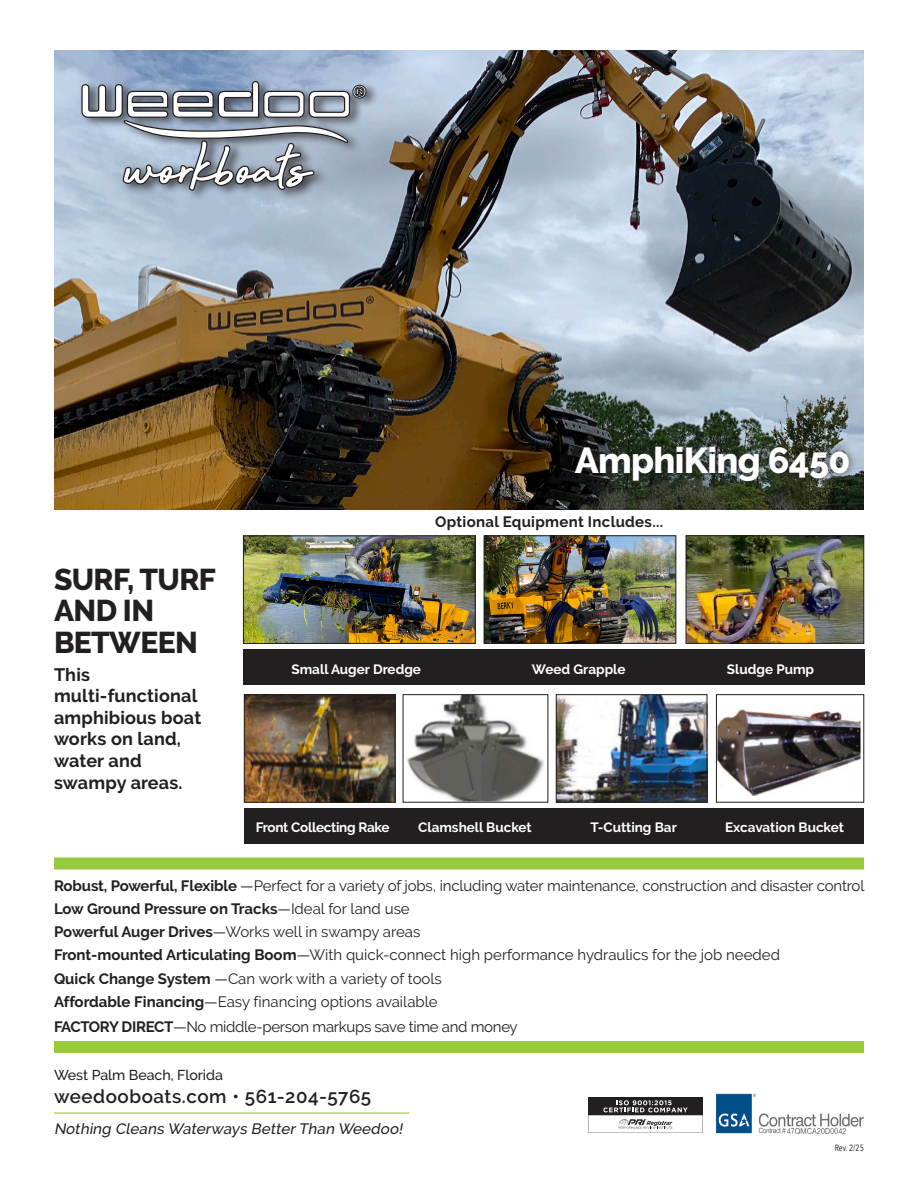
<style>
.page{position:relative;width:918px;height:1188px;background:#fff}
.page>*{position:absolute;margin:0;border:0;box-sizing:border-box;transform-origin:0 0}
.t1{font:800 36px "Raleway";letter-spacing:-.02em;color:#fff}
.t2{font:800 30px "Raleway";letter-spacing:-.02em;color:#231f20}
.t3{font:600 18.75px "Raleway";letter-spacing:.03em;color:#231f20}
.t4{font:700 18px/21.6px "Raleway";letter-spacing:.01em;color:#231f20}
.t5{font:15px "Raleway";letter-spacing:-.01em;color:#231f20}
.t6{font:700 15px "Raleway";letter-spacing:.005em;color:#231f20}
.t7{font:italic 500 15px "Raleway";color:#231f20}
.t8{font:500 14.25px "Raleway";letter-spacing:-.005em;color:#231f20}
.t9{font:700 13.5px "Raleway";color:#fff}
.t10{font:700 13.5px "Raleway";letter-spacing:-.02em;color:#fff}
.t11{font:9px "Avenir Next Condensed";color:#231f20}
.s1{font-weight:700}
.s2{font-weight:400}
</style>
<div class="page">
<img style="left:54px;top:50px;width:810px;height:460px">
<div style="left:568px;top:438px;width:289px;height:51px;background:#231f20;opacity:.75"></div>
<div style="left:312px;top:338px;width:53px;height:56px;background:#231f20;opacity:.53"></div>
<img style="left:316px;top:339px;width:38px;height:41px">
<hr style="left:54px;top:1112px;width:355px;height:2px;background:#99ca3e">
<div style="left:54px;top:858px;width:810px;height:12px;background:#99ca3e"></div>
<div style="left:54px;top:1041px;width:810px;height:12px;background:#99ca3e"></div>
<div style="left:79px;top:76px;width:301px;height:126px;background:#231f20;opacity:.75"></div>
<svg style="left:81px;top:80px;width:286px;height:119px;background:#9da7b5"></svg>
<img style="left:712px;top:1092px;width:152px;height:42px">
<div style="left:588px;top:1098px;width:115px;height:17px;background:#231f20"></div>
<svg style="left:588px;top:1100px;width:115px;height:33px"></svg>
<div style="left:243px;top:649px;width:622px;height:36px;background:#231f20"></div>
<img style="left:245px;top:538px;width:228px;height:104px">
<div style="left:243px;top:536px;width:232px;height:108px;border:1px solid #231f20"></div>
<img style="left:486px;top:538px;width:188px;height:104px">
<div style="left:484px;top:536px;width:192px;height:108px;border:1px solid #231f20"></div>
<img style="left:407px;top:696px;width:137px;height:104px">
<div style="left:403px;top:694px;width:145px;height:108px;border:1px solid #231f20"></div>
<img style="left:246px;top:696px;width:147px;height:104px">
<div style="left:244px;top:694px;width:151px;height:108px;border:1px solid #231f20"></div>
<img style="left:688px;top:538px;width:174px;height:104px">
<div style="left:686px;top:536px;width:178px;height:108px;border:1px solid #231f20"></div>
<img style="left:558px;top:696px;width:147px;height:104px">
<div style="left:556px;top:694px;width:151px;height:108px;border:1px solid #231f20"></div>
<img style="left:718px;top:708px;width:143px;height:88px">
<div style="left:716px;top:694px;width:148px;height:108px;border:1px solid #231f20"></div>
<div style="left:244px;top:808px;width:620px;height:36px;background:#231f20"></div>
<p class="t1" style="left:575px;top:440px;width:277px">AmphiKing 6450</p>
<p class="t2" style="left:54px;top:562px;width:163px">SURF, TURF</p>
<p class="t2" style="left:54px;top:594px;width:102px">AND IN</p>
<p class="t2" style="left:54px;top:625px;width:145px">BETWEEN</p>
<p class="t4" style="left:54px;top:664px;width:149px">This multi-functional amphibious boat works on land, water and swampy areas.</p>
<p class="t6" style="left:435px;top:513px;width:229px">Optional Equipment Includes...</p>
<p class="t9" style="left:291px;top:661px;width:131px">Small Auger Dredge</p>
<p class="t9" style="left:532px;top:661px;width:95px">Weed Grapple</p>
<p class="t9" style="left:727px;top:661px;width:89px">Sludge Pump</p>
<p class="t10" style="left:256px;top:820px;width:135px">Front Collecting Rake</p>
<p class="t9" style="left:418px;top:820px;width:115px">Clamshell Bucket</p>
<p class="t9" style="left:590px;top:820px;width:88px">T-Cutting Bar</p>
<p class="t9" style="left:725px;top:820px;width:120px">Excavation Bucket</p>
<p class="t5" style="left:54px;top:877px;width:812px"><span class="s1">Robust, Powerful, Flexible</span> —Perfect for a variety of jobs, including water maintenance, construction and disaster control</p>
<p class="t6" style="left:54px;top:900px;width:357px">Low Ground Pressure on Tracks<span class="s2">—Ideal for land use</span></p>
<p class="t5" style="left:54px;top:923px;width:368px"><span class="s1">Powerful Auger Drives</span>—Works well in swampy areas</p>
<p class="t5" style="left:54px;top:946px;width:728px"><span class="s1">Front-mounted Articulating Boom</span>—With quick-connect high performance hydraulics for the job needed</p>
<p class="t5" style="left:54px;top:970px;width:389px"><span class="s1">Quick Change System</span> —Can work with a variety of tools</p>
<p class="t5" style="left:54px;top:993px;width:385px"><span class="s1">Affordable Financing</span>—Easy financing options available</p>
<p class="t5" style="left:54px;top:1018px;width:465px"><span class="s1">FACTORY DIRECT</span>—No middle-person markups save time and money</p>
<p class="t8" style="left:54px;top:1067px;width:170px">West Palm Beach, Florida</p>
<p class="t3" style="left:54px;top:1085px;width:319px">weedooboats.com • 561-204-5765</p>
<p class="t7" style="left:54px;top:1120px;width:353px">Nothing Cleans Waterways BetterThan Weedoo!</p>
<p class="t11" style="left:835px;top:1140px;width:31px">Rev. 2/25</p>
</div>
